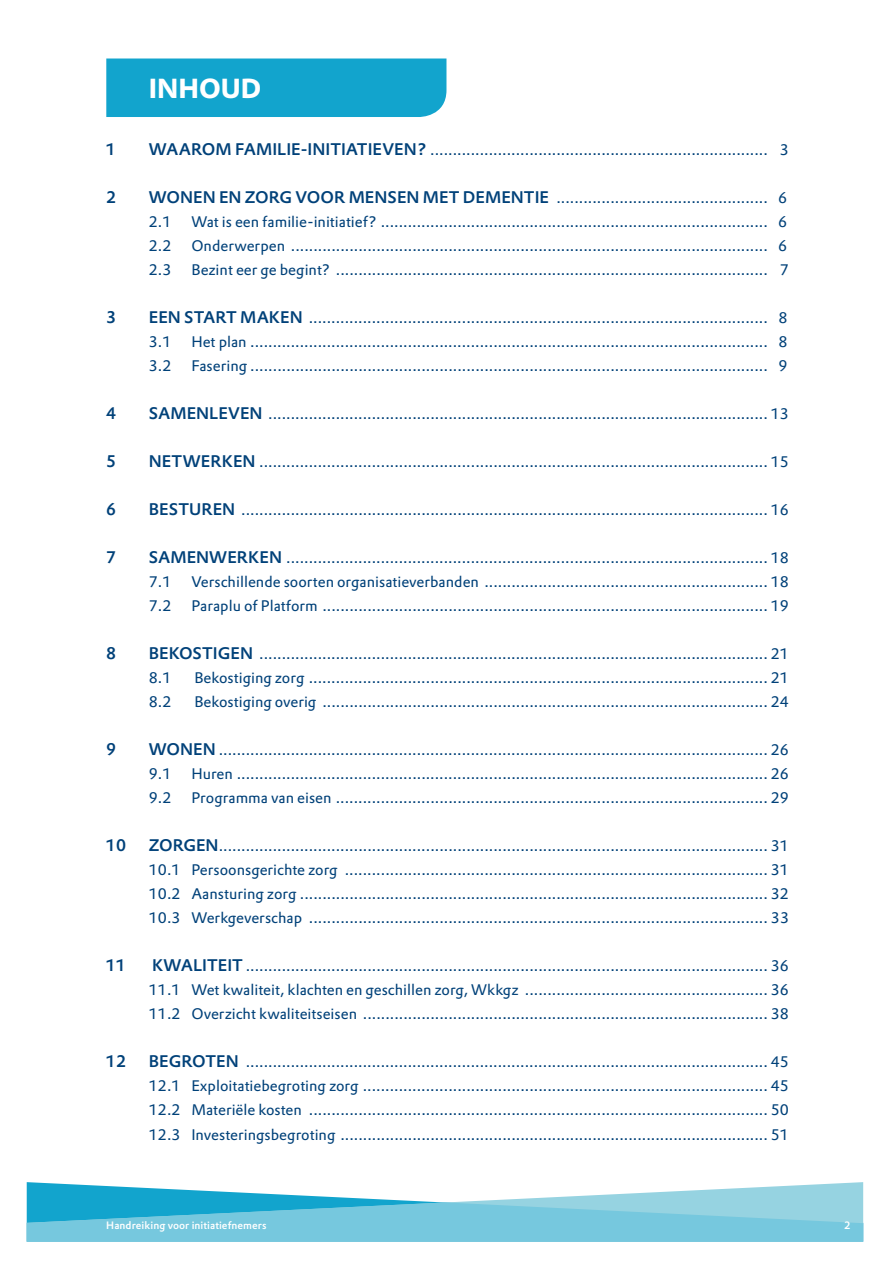
<style>
.page{position:relative;width:893px;height:1263px;background:#fff}
.page>*{position:absolute;margin:0;border:0;box-sizing:border-box;transform-origin:0 0}
.t1{font:700 27px "DTL Prokyon TOT";color:#fff}
.t2{font:500 16.5px "DTL Prokyon TOT";color:#004179}
.t3{font:15px/24px "DTL Prokyon TOT";color:#004179}
.t4{font:500 10.5px "DTL Prokyon TOT";color:#fff}
.s1{font-weight:500;font-size:16.5px}
</style>
<div class="page">
<svg style="left:27px;top:1182px;width:836px;height:20px"></svg>
<svg style="left:27px;top:1202px;width:836px;height:40px;background:#6dc4dc"></svg>
<div style="left:106px;top:59px;width:340px;height:58px;background:#12a4cd"></div>
<h1 class="t1" style="left:149px;top:70px;width:114px">INHOUD</h1>
<p class="t2" style="left:106px;top:139px;width:11px">1</p>
<p class="t3" style="left:149px;top:138px;width:641px"><span class="s1">WAAROM FAMILIE-INITIATIEVEN?</span> ........................................................................... 3</p>
<p class="t2" style="left:106px;top:187px;width:11px">2</p>
<p class="t3" style="left:149px;top:186px;width:640px"><span class="s1">WONEN EN ZORG VOOR MENSEN MET DEMENTIE</span> ............................................... 6<br>2.1</p>
<p class="t3" style="left:191px;top:210px;width:597px">Wat is een familie-initiatief? ...................................................................................... 6</p>
<p class="t3" style="left:149px;top:234px;width:24px">2.2</p>
<p class="t3" style="left:191px;top:234px;width:597px">Onderwerpen .......................................................................................................... 6</p>
<p class="t3" style="left:149px;top:258px;width:24px">2.3</p>
<p class="t3" style="left:191px;top:258px;width:599px">Bezint eer ge begint? ................................................................................................ 7</p>
<p class="t3" style="left:149px;top:306px;width:640px;text-indent:-43px"><span class="s1">3 EEN START MAKEN</span> ...................................................................................................... 8<br>3.1</p>
<p class="t3" style="left:191px;top:330px;width:598px">Het plan ................................................................................................................... 8</p>
<p class="t3" style="left:149px;top:354px;width:24px">3.2</p>
<p class="t3" style="left:191px;top:354px;width:598px">Fasering ................................................................................................................... 9</p>
<p class="t3" style="left:106px;top:402px;width:684px"><span class="s1">4 SAMENLEVEN</span> ............................................................................................................... 13</p>
<p class="t2" style="left:106px;top:451px;width:34px">5 N</p>
<p class="t3" style="left:162px;top:450px;width:629px"><span class="s1">ETWERKEN</span> ................................................................................................................. 15</p>
<p class="t2" style="left:106px;top:499px;width:11px">6</p>
<p class="t3" style="left:149px;top:498px;width:642px"><span class="s1">BESTUREN</span> ..................................................................................................................... 16</p>
<p class="t3" style="left:149px;top:546px;width:642px;text-indent:-43px"><span class="s1">7 SAMENWERKEN</span> ........................................................................................................... 18<br>7.1</p>
<p class="t3" style="left:191px;top:570px;width:599px">Verschillende soorten organisatieverbanden ............................................................... 18</p>
<p class="t3" style="left:149px;top:594px;width:24px">7.2</p>
<p class="t3" style="left:191px;top:594px;width:599px">Paraplu of Platform ................................................................................................... 19</p>
<p class="t2" style="left:106px;top:643px;width:11px">8</p>
<p class="t3" style="left:149px;top:642px;width:642px"><span class="s1">BEKOSTIGEN</span> ................................................................................................................. 21<br>8.1</p>
<p class="t3" style="left:194px;top:666px;width:596px">Bekostiging zorg ...................................................................................................... 21</p>
<p class="t3" style="left:149px;top:690px;width:24px">8.2</p>
<p class="t3" style="left:194px;top:690px;width:596px">Bekostiging overig ................................................................................................... 24</p>
<p class="t2" style="left:106px;top:739px;width:11px">9</p>
<p class="t3" style="left:149px;top:738px;width:642px"><span class="s1">WONEN</span> .......................................................................................................................... 26<br>9.1</p>
<p class="t3" style="left:191px;top:762px;width:599px">Huren ...................................................................................................................... 26</p>
<p class="t3" style="left:149px;top:786px;width:24px">9.2</p>
<p class="t3" style="left:191px;top:786px;width:599px">Programma van eisen ................................................................................................ 29</p>
<p class="t3" style="left:149px;top:834px;width:642px;text-align:justify;text-indent:-43px"><span class="s1">10 ZORGEN</span>.......................................................................................................................... 31<br>10.1 Persoonsgerichte zorg .............................................................................................. 31<br>10.2 Aansturing zorg ........................................................................................................ 32<br>10.3 Werkgeverschap ...................................................................................................... 33</p>
<p class="t2" style="left:106px;top:955px;width:21px">11</p>
<p class="t3" style="left:149px;top:954px;width:642px;text-align:justify"><span class="s1">KWALITEIT</span> .................................................................................................................... 36<br>11.1 Wet kwaliteit, klachten en geschillen zorg, Wkkgz ...................................................... 36<br>11.2 Overzicht kwaliteitseisen .......................................................................................... 38</p>
<p class="t2" style="left:106px;top:1051px;width:21px">12</p>
<p class="t3" style="left:149px;top:1050px;width:642px;text-align:justify"><span class="s1">BEGROTEN</span> .................................................................................................................... 45<br>12.1 Exploitatiebegroting zorg .......................................................................................... 45<br>12.2 Materiële kosten ...................................................................................................... 50<br>12.3 Investeringsbegroting ............................................................................................... 51</p>
<p class="t4" style="left:106px;top:1218px;width:162px">HANDREIKING VOOR INITIATIEFNEMERS</p>
<p class="t4" style="left:844px;top:1218px;width:8px">2</p>
</div>
